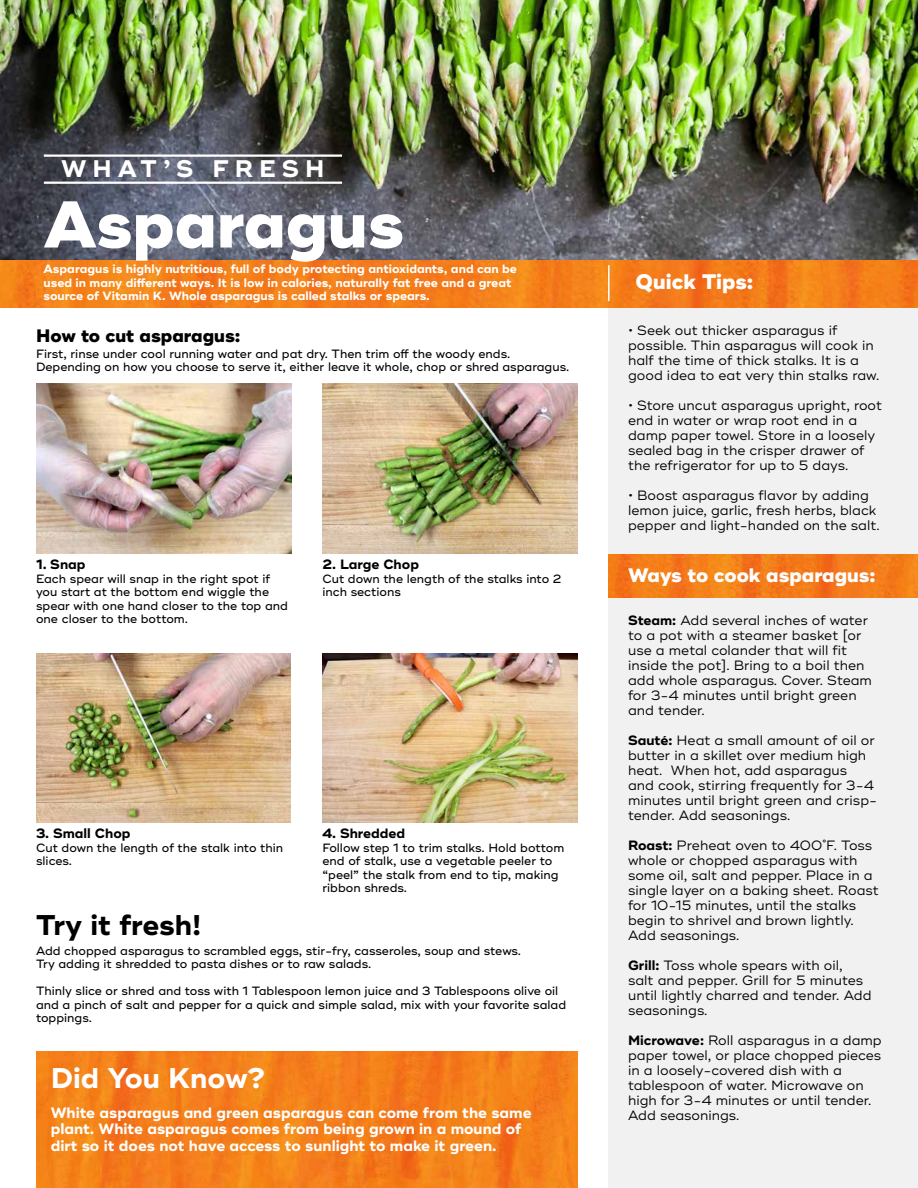
<style>
.page{position:relative;width:918px;height:1188px;background:#fff}
.page>*{position:absolute;margin:0;border:0;box-sizing:border-box;transform-origin:0 0}
.t1{font:800 66px "Ridley Grotesk";color:#fff}
.t2{font:700 28.5px "Ridley Grotesk";color:#fff}
.t3{font:700 28.5px "Ridley Grotesk";color:#000101}
.t4{font:700 24px "Ridley Grotesk";letter-spacing:.25em;color:#fff}
.t5{font:800 21px "Ridley Grotesk";color:#fff}
.t6{font:800 19.5px "Ridley Grotesk";color:#fff}
.t7{font:800 18px "Ridley Grotesk";color:#000}
.t8{font:700 15px/16.5px "Ridley Grotesk";color:#fff}
.t9{font:13.5px/15px "Ridley Grotesk";color:#000}
.t10{font:700 13.5px "Ridley Grotesk";color:#000}
.t11{font:500 12px/13.5px "Ridley Grotesk";color:#000}
.t12{font:700 12px/13.5px "Ridley Grotesk";color:#fff}
.s1{font-weight:700}
</style>
<div class="page">
<div style="left:609px;top:249px;width:309px;height:939px;background:#f1f1f2"></div>
<img style="left:609px;top:555px;width:309px;height:42px">
<img style="left:0;top:259px;width:918px;height:48px">
<img style="left:0;top:0;width:918px;height:259px">
<img style="left:36px;top:383px;width:255px;height:170px">
<img style="left:36px;top:653px;width:255px;height:170px">
<img style="left:322px;top:383px;width:255px;height:170px">
<img style="left:322px;top:653px;width:255px;height:170px">
<hr style="left:44px;top:182px;width:298px;height:2px;background:#fff">
<hr style="left:44px;top:154px;width:298px;height:3px;background:#fff">
<img style="left:36px;top:1052px;width:541px;height:136px">
<hr style="left:608px;top:265px;width:2px;height:36px;background:#fff">
<h3 class="t4" style="left:61px;top:154px;width:265px">WHAT’S FRESH</h3>
<h1 class="t1" style="left:44px;top:184px;width:362px">Asparagus</h1>
<p class="t12" style="left:44px;top:263px;width:475px">Asparagus is highly nutritious, full of body protecting antioxidants, and can be used in many different ways. It is low in calories, naturally fat free and a great source of Vitamin K. Whole asparagus is called stalks or spears.</p>
<h3 class="t7" style="left:36px;top:325px;width:206px">How to cut asparagus:</h3>
<p class="t11" style="left:36px;top:347px;width:535px">First, rinse under cool running water and pat dry. Then trim off the woody ends.<br>Depending on how you choose to serve it, either leave it whole, chop or shred asparagus.</p>
<p class="t10" style="left:36px;top:556px;width:51px">1. Snap</p>
<p class="t11" style="left:36px;top:572px;width:253px">Each spear will snap in the right spot if you start at the bottom end wiggle the spear with one hand closer to the top and one closer to the bottom.</p>
<p class="t10" style="left:322px;top:556px;width:98px">2. Large Chop</p>
<p class="t11" style="left:322px;top:572px;width:240px">Cut down the length of the stalks into 2 inch sections</p>
<p class="t10" style="left:36px;top:826px;width:96px">3. Small Chop</p>
<p class="t11" style="left:36px;top:841px;width:249px">Cut down the length of the stalk into thin slices.</p>
<h2 class="t3" style="left:36px;top:908px;width:167px">Try it fresh!</h2>
<p class="t10" style="left:322px;top:826px;width:84px">4. Shredded</p>
<p class="t11" style="left:322px;top:841px;width:243px">Follow step 1 to trim stalks. Hold bottom end of stalk, use a vegetable peeler to “peel” the stalk from end to tip, making ribbon shreds.</p>
<p class="t11" style="left:36px;top:944px;width:487px">Add chopped asparagus to scrambled eggs, stir-fry, casseroles, soup and stews.<br>Try adding it shredded to pasta dishes or to raw salads.</p>
<p class="t11" style="left:36px;top:984px;width:532px">Thinly slice or shred and toss with 1 Tablespoon lemon juice and 3 Tablespoons olive oil and a pinch of salt and pepper for a quick and simple salad, mix with your favorite salad toppings.</p>
<h2 class="t2" style="left:51px;top:1061px;width:216px">Did You Know?</h2>
<p class="t8" style="left:51px;top:1105px;width:482px">White asparagus and green asparagus can come from the same plant. White asparagus comes from being grown in a mound of dirt so it does not have access to sunlight to make it green.</p>
<h3 class="t5" style="left:636px;top:269px;width:119px">Quick Tips:</h3>
<p class="t9" style="left:628px;top:323px;width:253px">• Seek out thicker asparagus if possible. Thin asparagus will cook in half the time of thick stalks. It is a good idea to eat very thin stalks raw.</p>
<p class="t9" style="left:628px;top:398px;width:255px">• Store uncut asparagus upright, root end in water or wrap root end in a damp paper towel. Store in a loosely sealed bag in the crisper drawer of the refrigerator for up to 5 days.</p>
<p class="t9" style="left:628px;top:488px;width:253px">• Boost asparagus flavor by adding lemon juice, garlic, fresh herbs, black pepper and light-handed on the salt.</p>
<h3 class="t6" style="left:628px;top:563px;width:249px">Ways to cook asparagus:</h3>
<p class="t9" style="left:628px;top:614px;width:245px"><span class="s1">Steam:</span> Add several inches of water to a pot with a steamer basket [or use a metal colander that will fit inside the pot]. Bring to a boil then add whole asparagus. Cover. Steam for 3-4 minutes until bright green and tender.</p>
<p class="t9" style="left:628px;top:734px;width:251px"><span class="s1">Sauté:</span> Heat a small amount of oil or butter in a skillet over medium high heat. When hot, add asparagus<br>and cook, stirring frequently for 3-4 minutes until bright green and crisp&shy;tender. Add seasonings.</p>
<p class="t9" style="left:628px;top:839px;width:252px"><span class="s1">Roast:</span> Preheat oven to 400 ̊F. Toss whole or chopped asparagus with some oil, salt and pepper. Place in a single layer on a baking sheet. Roast for 10-15 minutes, until the stalks begin to shrivel and brown lightly.<br>Add seasonings.</p>
<p class="t9" style="left:628px;top:959px;width:245px"><span class="s1">Grill:</span> Toss whole spears with oil, salt and pepper. Grill for 5 minutes until lightly charred and tender. Add seasonings.</p>
<p class="t9" style="left:628px;top:1034px;width:255px"><span class="s1">Microwave:</span> Roll asparagus in a damp paper towel, or place chopped pieces in a loosely-covered dish with a tablespoon of water. Microwave on high for 3-4 minutes or until tender.<br>Add seasonings.</p>
</div>
